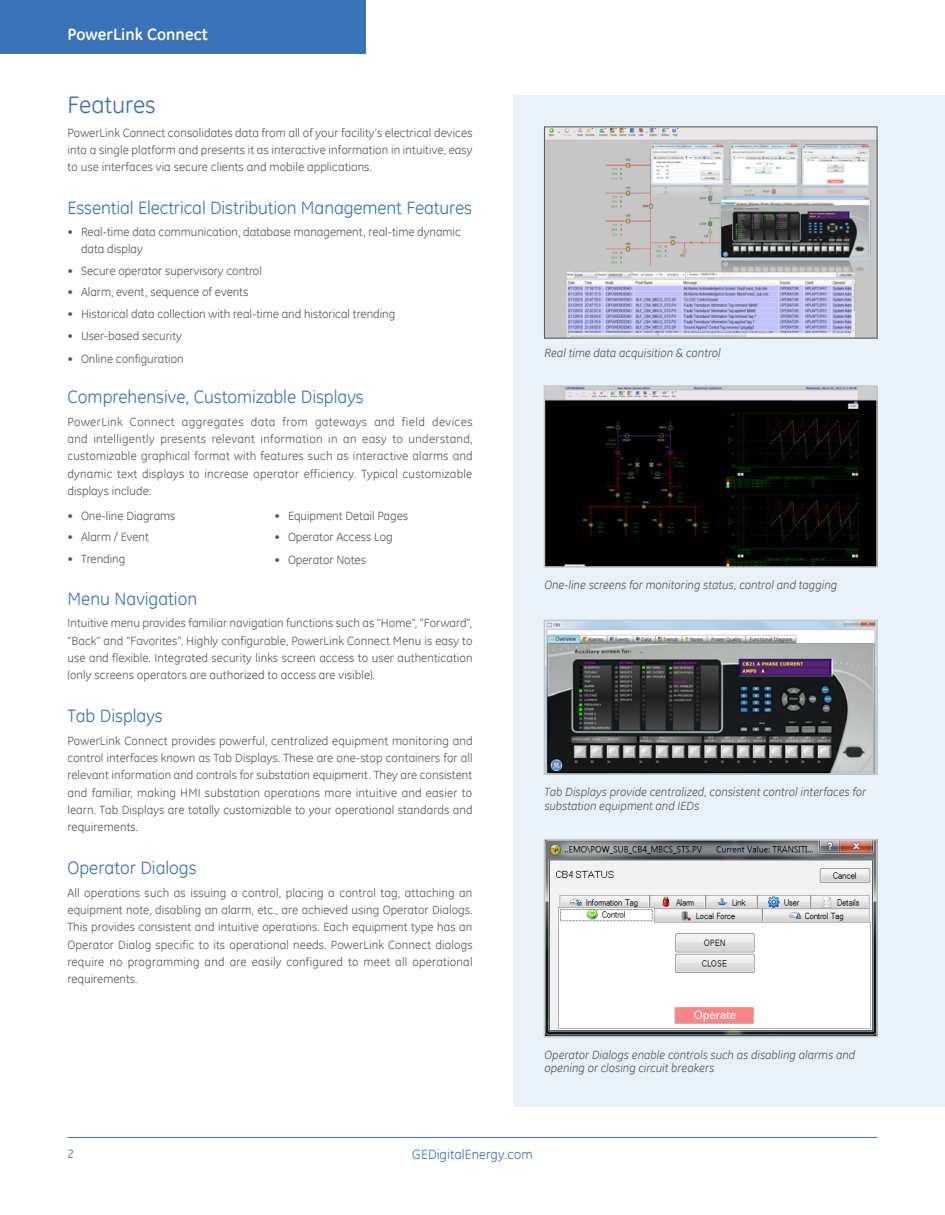
<style>
.page{position:relative;width:945px;height:1215px;background:#fff}
.page>*{position:absolute;margin:0;border:0;box-sizing:border-box;transform-origin:0 0}
.t1{font:24px "GE Inspira";color:#3b73b9}
.t2{font:18px "GE Inspira";color:#3b73b9}
.t3{font:700 16.5px "GE Inspira";letter-spacing:.005em;color:#fff}
.t4{font:13.5px "GE Inspira";letter-spacing:.005em;color:#3b73b9}
.t5{font:12px/17.2px "GE Inspira";color:#58595b;text-align:justify}
.t6{font:italic 12px/13.5px "GE Inspira";color:#58595b}
</style>
<div class="page">
<div style="left:0;top:0;width:365px;height:54px;background:#3b73b9"></div>
<hr style="left:68px;top:1137px;width:810px;height:1px;background:#3b73b9">
<div style="left:513px;top:95px;width:432px;height:1012px;background:#e8f2f8"></div>
<img style="left:546px;top:129px;width:329px;height:207px">
<img style="left:547px;top:388px;width:328px;height:177px">
<div style="left:544px;top:385px;width:334px;height:183px;border:2px solid #c6c6c6"></div>
<img style="left:547px;top:623px;width:328px;height:149px">
<div style="left:544px;top:620px;width:334px;height:155px;border:2px solid #c6c6c6"></div>
<img style="left:547px;top:842px;width:328px;height:193px">
<div style="left:544px;top:839px;width:334px;height:199px;border:2px solid #c6c6c6"></div>
<h3 class="t3" style="left:68px;top:24px;width:142px">PowerLink Connect</h3>
<h1 class="t1" style="left:68px;top:89px;width:90px">Features</h1>
<p class="t5" style="left:68px;top:123px;width:407px">PowerLink Connect consolidates data from all of your facility’s electrical devices into a single platform and presents it as interactive information in intuitive, easy to use interfaces via secure clients and mobile applications.</p>
<h2 class="t2" style="left:68px;top:196px;width:406px">Essential Electrical Distribution Management Features</h2>
<p class="t5" style="left:81px;top:223px;width:381px;line-height:16.5px;text-indent:-14px">• Real-time data communication, database management, real-time dynamic data display</p>
<p class="t5" style="left:68px;top:261px;width:196px">• Secure operator supervisory control</p>
<p class="t5" style="left:68px;top:283px;width:182px">• Alarm, event, sequence of events</p>
<p class="t5" style="left:68px;top:305px;width:329px">• Historical data collection with real-time and historical trending</p>
<p class="t5" style="left:68px;top:327px;width:116px">• User-based security</p>
<p class="t5" style="left:68px;top:350px;width:118px">• Online configuration</p>
<h2 class="t2" style="left:68px;top:386px;width:298px">Comprehensive, Customizable Displays</h2>
<p class="t5" style="left:68px;top:413px;width:407px">PowerLink Connect aggregates data from gateways and field devices and intelligently presents relevant information in an easy to understand, customizable graphical format with features such as interactive alarms and dynamic text displays to increase operator efficiency. Typical customizable displays include:</p>
<p class="t5" style="left:68px;top:507px;width:110px">• One-line Diagrams</p>
<p class="t5" style="left:68px;top:528px;width:83px">• Alarm / Event</p>
<p class="t5" style="left:68px;top:550px;width:59px">• Trending</p>
<p class="t5" style="left:274px;top:507px;width:135px">• Equipment Detail Pages</p>
<p class="t5" style="left:274px;top:528px;width:120px">• Operator Access Log</p>
<p class="t5" style="left:274px;top:551px;width:93px">• Operator Notes</p>
<h2 class="t2" style="left:68px;top:587px;width:131px">Menu Navigation</h2>
<p class="t5" style="left:68px;top:614px;width:407px">Intuitive menu provides familiar navigation functions such as “Home”, “Forward”, “Back” and “Favorites”. Highly configurable, PowerLink Connect Menu is easy to use and flexible. Integrated security links screen access to user authentication (only screens operators are authorized to access are visible).</p>
<h2 class="t2" style="left:68px;top:704px;width:97px">Tab Displays</h2>
<p class="t5" style="left:68px;top:732px;width:407px">PowerLink Connect provides powerful, centralized equipment monitoring and control interfaces known as Tab Displays. These are one-stop containers for all relevant information and controls for substation equipment. They are consistent and familiar, making HMI substation operations more intuitive and easier to learn. Tab Displays are totally customizable to your operational standards and requirements.</p>
<h2 class="t2" style="left:68px;top:857px;width:131px">Operator Dialogs</h2>
<p class="t5" style="left:68px;top:884px;width:407px">All operations such as issuing a control, placing a control tag, attaching an equipment note, disabling an alarm, etc., are achieved using Operator Dialogs.<br>This provides consistent and intuitive operations. Each equipment type has an Operator Dialog specific to its operational needs. PowerLink Connect dialogs require no programming and are easily configured to meet all operational requirements.</p>
<p class="t6" style="left:544px;top:346px;width:178px">Real time data acquisition &amp; control</p>
<p class="t6" style="left:544px;top:578px;width:294px">One-line screens for monitoring status, control and tagging</p>
<p class="t6" style="left:544px;top:785px;width:323px">Tab Displays provide centralized, consistent control interfaces for substation equipment and IEDs</p>
<p class="t6" style="left:544px;top:1048px;width:312px">Operator Dialogs enable controls such as disabling alarms and opening or closing circuit breakers</p>
<p class="t5" style="left:68px;top:1145px;width:8px">2</p>
<p class="t4" style="left:412px;top:1146px;width:122px">GEDigitalEnergy.com</p>
</div>
